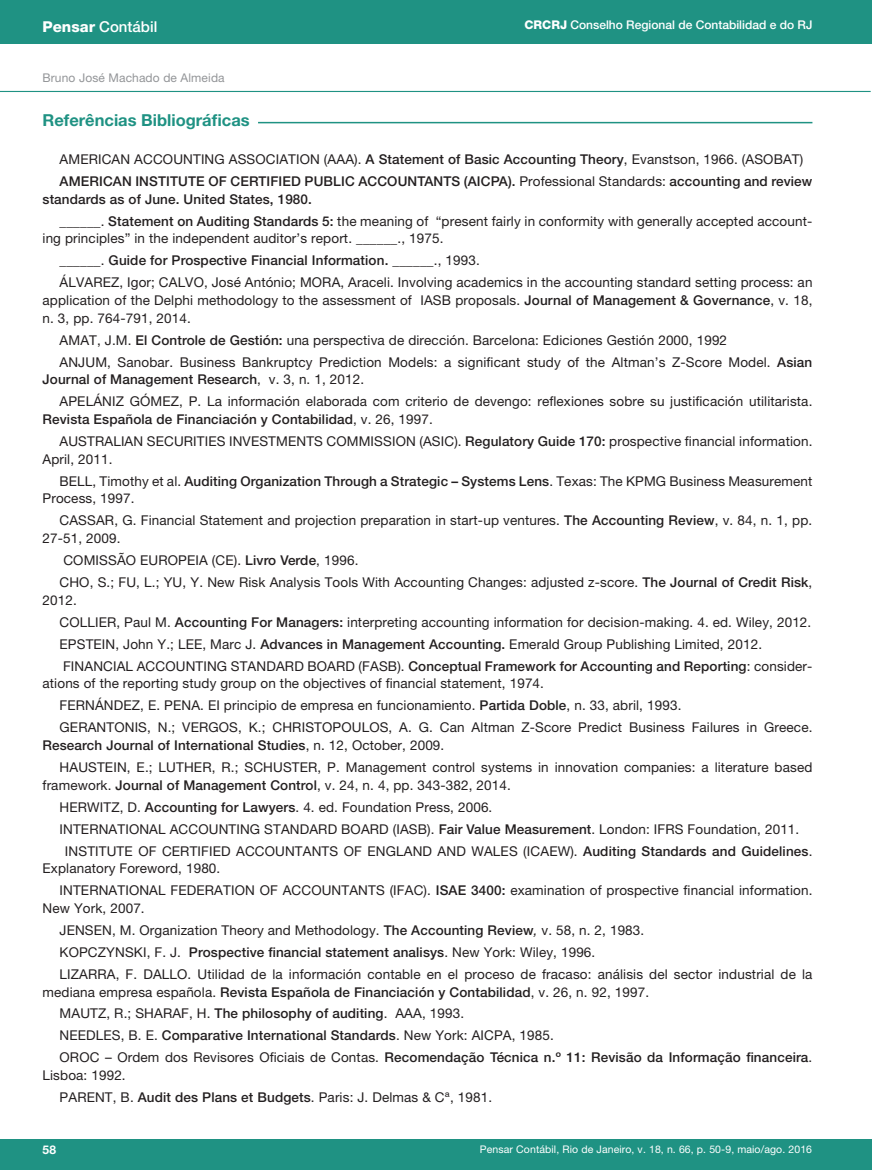
<style>
.page{position:relative;width:872px;height:1170px;background:#fff}
.page>*{position:absolute;margin:0;border:0;box-sizing:border-box;transform-origin:0 0}
.t1{font:700 16.5px "Helvetica Neue LT Pro";color:#1f9283}
.t2{font:500 15px "Helvetica Neue LT Pro";color:#fff}
.t3{font:13.5px/21.9px "Helvetica Neue LT Pro";letter-spacing:.01em;color:#231f20}
.t4{font:500 13.5px/21.9px "Helvetica Neue LT Pro";letter-spacing:.01em;color:#231f20}
.t5{font:500 12px "Helvetica Neue LT Pro";color:#fff}
.t6{font:12px "Helvetica Neue LT Pro";letter-spacing:.01em;color:#939598}
.t7{font:700 12px "Helvetica Neue LT Pro";color:#fff}
.t8{font:10.5px "Helvetica Neue LT Pro";letter-spacing:.01em;color:#fff}
.s1{font-weight:800}
.s2{font-weight:400}
.s3{font-weight:500}
.s4{font-style:italic}
</style>
<div class="page">
<div style="left:0;top:1139px;width:872px;height:30px;background:#1f9283"></div>
<div style="left:0;top:0;width:872px;height:44px;background:#1f9283"></div>
<hr style="left:0;top:91px;width:870px;height:1px;background:#1f9283">
<hr style="left:258px;top:122px;width:554px;height:1px;background:#1f9283">
<p class="t2" style="left:43px;top:17px;width:116px"><span class="s1">Pensar</span> Contábil</p>
<p class="t5" style="left:524px;top:18px;width:289px"><span class="s1">CRCRJ</span> Conselho Regional de Contabilidad e do RJ</p>
<p class="t6" style="left:43px;top:70px;width:184px">Bruno José Machado de Almeida</p>
<p class="t1" style="left:43px;top:109px;width:209px">Referências Bibliográficas</p>
<p class="t4" style="left:60px;top:148px;width:754px"><span class="s2">AMERICAN ACCOUNTING ASSOCIATION (AAA).</span> A Statement of Basic Accounting Theory<span class="s2">, Evanstson, 1966. (ASOBAT)<br></span>AMERICAN INSTITUTE OF CERTIFIED PUBLIC ACCOUNTANTS (AICPA). <span class="s2">Professional Standards:</span> accounting and review</p>
<p class="t3" style="left:60px;top:188px;width:754px;text-indent:-17px"><span class="s3">standards as of June. United States, 1980.<br></span>______. <span class="s3">Statement on Auditing Standards 5:</span> the meaning of “present fairly in conformity with generally accepted account-</p>
<p class="t3" style="left:60px;top:227px;width:754px;text-indent:-17px">ing principles” in the independent auditor’s report. ______., 1975.<br>______. <span class="s3">Guide for Prospective Financial Information.</span> ______., 1993.<br>ÁLVAREZ, Igor; CALVO, José António; MORA, Araceli. Involving academics in the accounting standard setting process: an</p>
<p class="t3" style="left:43px;top:291px;width:771px;line-height:17.7px">application of the Delphi methodology to the assessment of IASB proposals. <span class="s3">Journal of Management &amp; Governance</span>, v. 18, n. 3, pp. 764-791, 2014.</p>
<p class="t3" style="left:60px;top:329px;width:754px">AMAT, J.M. <span class="s3">El Controle de Gestión:</span> una perspectiva de dirección. Barcelona: Ediciones Gestión 2000, 1992<br>ANJUM, Sanobar. Business Bankruptcy Prediction Models: a significant study of the Altman’s Z-Score Model. <span class="s3">Asian</span></p>
<p class="t3" style="left:60px;top:368px;width:754px;text-indent:-17px"><span class="s3">Journal of Management Research</span>, v. 3, n. 1, 2012.<br>APELÁNIZ GÓMEZ, P. La información elaborada com criterio de devengo: reflexiones sobre su justificación utilitarista.</p>
<p class="t3" style="left:60px;top:408px;width:754px;text-indent:-17px"><span class="s3">Revista Española de Financiación y Contabilidad</span>, v. 26, 1997.<br>AUSTRALIAN SECURITIES INVESTMENTS COMMISSION (ASIC). <span class="s3">Regulatory Guide 170:</span> prospective financial information.</p>
<p class="t3" style="left:60px;top:448px;width:754px;text-indent:-17px">April, 2011.<br>BELL, Timothy et al. <span class="s3">Auditing Organization Through a Strategic – Systems Lens</span>. Texas: The KPMG Business Measurement</p>
<p class="t3" style="left:60px;top:487px;width:754px;text-indent:-17px">Process, 1997.<br>CASSAR, G. Financial Statement and projection preparation in start-up ventures. <span class="s3">The Accounting Review</span>, v. 84, n. 1, pp.</p>
<p class="t3" style="left:60px;top:527px;width:754px;text-indent:-17px">27-51, 2009.<br>COMISSÃO EUROPEIA (CE). <span class="s3">Livro Verde</span>, 1996.<br>CHO, S.; FU, L.; YU, Y. New Risk Analysis Tools With Accounting Changes: adjusted z-score. <span class="s3">The Journal of Credit Risk</span>,</p>
<p class="t3" style="left:60px;top:588px;width:754px;text-indent:-17px">2012.<br>COLLIER, Paul M. <span class="s3">Accounting For Managers:</span> interpreting accounting information for decision-making. 4. ed. Wiley, 2012.<br>EPSTEIN, John Y.; LEE, Marc J. <span class="s3">Advances in Management Accounting.</span> Emerald Group Publishing Limited, 2012.<br>FINANCIAL ACCOUNTING STANDARD BOARD (FASB). <span class="s3">Conceptual Framework for Accounting and Reporting</span>: consider-</p>
<p class="t3" style="left:60px;top:672px;width:754px;text-indent:-17px">ations of the reporting study group on the objectives of financial statement, 1974.<br>FERNÁNDEZ, E. PENA. EI principio de empresa en funcionamiento. <span class="s3">Partida Doble</span>, n. 33, abril, 1993.<br>GERANTONIS, N.; VERGOS, K.; CHRISTOPOULOS, A. G. Can Altman Z-Score Predict Business Failures in Greece.</p>
<p class="t3" style="left:60px;top:734px;width:754px;text-indent:-17px"><span class="s3">Research Journal of International Studies</span>, n. 12, October, 2009.<br>HAUSTEIN, E.; LUTHER, R.; SCHUSTER, P. Management control systems in innovation companies: a literature based</p>
<p class="t3" style="left:43px;top:773px;width:470px">framework. <span class="s3">Journal of Management Control</span>, v. 24, n. 4, pp. 343-382, 2014.</p>
<p class="t3" style="left:60px;top:795px;width:434px">HERWITZ, D. <span class="s3">Accounting for Lawyers</span>. 4. ed. Foundation Press, 2006.</p>
<p class="t3" style="left:60px;top:817px;width:741px">INTERNATIONAL ACCOUNTING STANDARD BOARD (IASB). <span class="s3">Fair Value Measurement</span>. London: IFRS Foundation, 2011.</p>
<p class="t3" style="left:65px;top:839px;width:749px">INSTITUTE OF CERTIFIED ACCOUNTANTS OF ENGLAND AND WALES (ICAEW). <span class="s3">Auditing Standards and Guidelines</span>.</p>
<p class="t3" style="left:60px;top:857px;width:754px;text-indent:-17px">Explanatory Foreword, 1980.<br>INTERNATIONAL FEDERATION OF ACCOUNTANTS (IFAC). <span class="s3">ISAE 3400:</span> examination of prospective financial information.</p>
<p class="t3" style="left:60px;top:896px;width:754px;text-indent:-17px">New York, 2007.<br>JENSEN, M. Organization Theory and Methodology. <span class="s3">The Accounting Review</span><span class="s4">,</span> v. 58, n. 2, 1983.<br>KOPCZYNSKI, F. J. <span class="s3">Prospective financial statement analisys</span>. New York: Wiley, 1996.<br>LIZARRA, F. DALLO. Utilidad de la información contable en el proceso de fracaso: análisis del sector industrial de la</p>
<p class="t4" style="left:60px;top:980px;width:754px;text-indent:-17px"><span class="s2">mediana empresa española.</span> Revista Española de Financiación y Contabilidad<span class="s2">, v. 26, n. 92, 1997.<br>MAUTZ, R.; SHARAF, H.</span> The philosophy of auditing<span class="s2">. AAA, 1993.<br>NEEDLES, B. E.</span> Comparative International Standards<span class="s2">. New York: AICPA, 1985.<br>OROC – Ordem dos Revisores Oficiais de Contas.</span> Recomendação Técnica n.º 11: Revisão da Informação financeira<span class="s2">.</span></p>
<p class="t3" style="left:60px;top:1064px;width:434px;text-indent:-17px">Lisboa: 1992.<br>PARENT, B. <span class="s3">Audit des Plans et Budgets</span>. Paris: J. Delmas &amp; Cª, 1981.</p>
<p class="t7" style="left:43px;top:1142px;width:15px">58</p>
<p class="t8" style="left:480px;top:1142px;width:334px">Pensar Contábil, Rio de Janeiro, v. 18, n. 66, p. 50-9, maio/ago. 2016</p>
</div>
